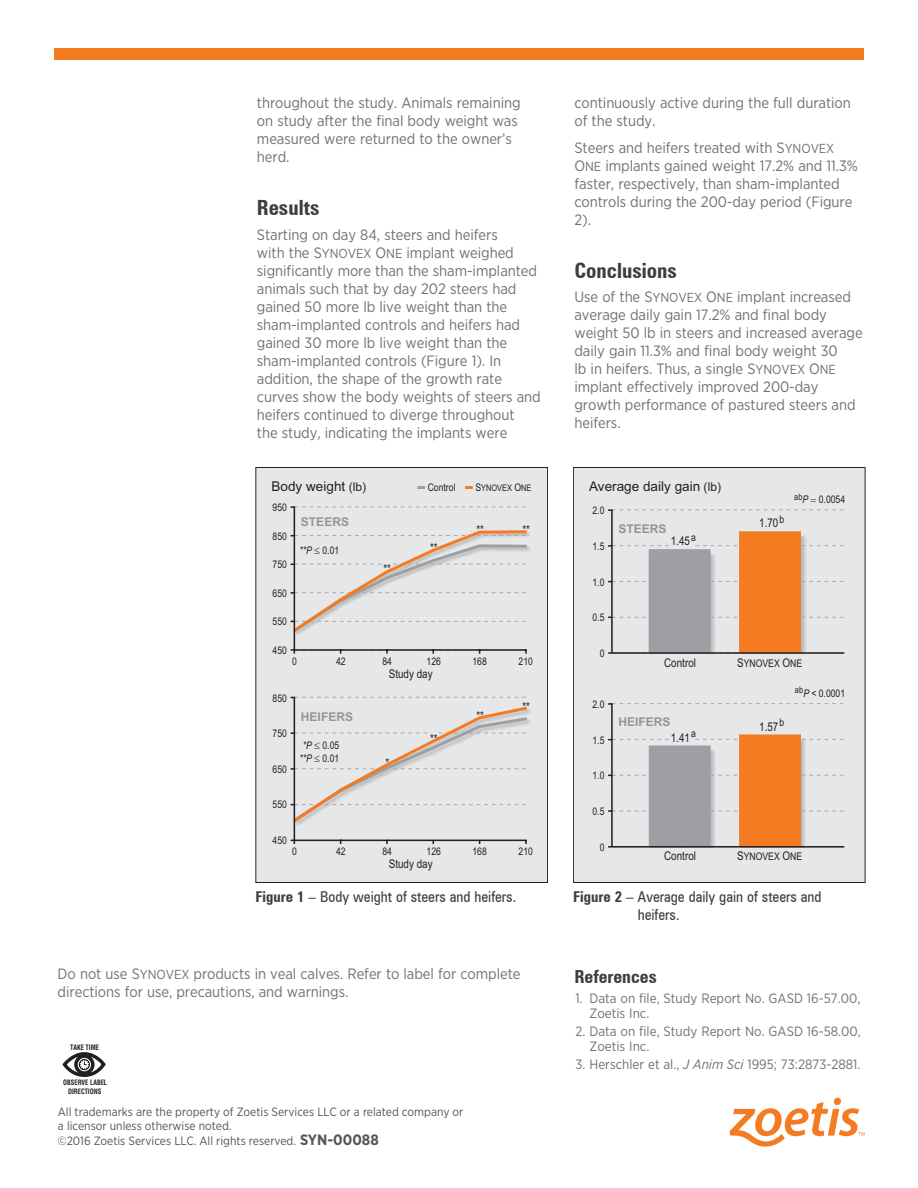
<style>
.page{position:relative;width:918px;height:1188px;background:#fff}
.page>*{position:absolute;margin:0;border:0;box-sizing:border-box;transform-origin:0 0}
.t1{font:700 condensed 21px "Zurich BT";color:#3e3e3f}
.t2{font:700 condensed 18px "Zurich BT";color:#3e3e3f}
.t3{font:15px/18px "Gotham Narrow";letter-spacing:-.005em;color:#717074}
.t4{font:condensed 15px/18px "Zurich BT";color:#3e3e3f}
.t5{font:13.5px/15px "Gotham Narrow";color:#717074}
.t6{font:13.5px "Arial";color:#231f20}
.t7{font:12px/14.4px "Gotham Narrow";color:#545557}
.t8{font:12px "Arial Narrow";color:#231f20}
.t9{font:700 12px "Arial";color:#939598}
.t10{font:10.5px/12.9px "Arial Narrow";color:#231f20;text-align:center}
.t11{font:9px "Arial Narrow";color:#231f20}
.t12{font:700 condensed 7.5px/8.7px "Helvetica";color:#231f20;text-align:center;scale:.9 1}
.t13{font:700 condensed 7.35px "Helvetica";color:#231f20;scale:.9 1}
.t14{font:700 condensed 7.2px/8.4px "Helvetica";color:#231f20;text-align:center;scale:.9 1}
.s1{font-family:"Gotham Narrow Book SC870"}
.s2{font-family:"Gotham Narrow Book SC870";font-size:13.05px}
.s3{font-size:12px}
.s4{font-style:italic}
.s5{font-weight:700}
.s6{font-weight:700;font-size:15px}
</style>
<div class="page">
<div style="left:54px;top:49px;width:810px;height:11px;background:#f47b21"></div>
<div style="left:256px;top:467px;width:292px;height:415px;background:#e6e7e9"></div>
<div style="left:255px;top:467px;width:293px;height:416px;border:1px solid #231f20"></div>
<svg style="left:291px;top:697px;width:235px;height:1px"></svg>
<svg style="left:291px;top:840px;width:236px;height:4px"></svg>
<hr style="left:294px;top:697px;width:1px;height:143px;background:#231f20">
<svg style="left:291px;top:506px;width:235px;height:2px"></svg>
<svg style="left:291px;top:649px;width:236px;height:5px"></svg>
<hr style="left:294px;top:507px;width:1px;height:143px;background:#231f20">
<svg style="left:417px;top:486px;width:8px;height:3px"></svg>
<svg style="left:465px;top:486px;width:8px;height:3px"></svg>
<div style="left:573px;top:467px;width:292px;height:415px;background:#e6e7e9"></div>
<div style="left:573px;top:467px;width:293px;height:416px;border:1px solid #231f20"></div>
<svg style="left:608px;top:703px;width:236px;height:2px"></svg>
<hr style="left:611px;top:704px;width:2px;height:143px;background:#231f20">
<svg style="left:608px;top:734px;width:236px;height:114px"></svg>
<hr style="left:612px;top:846px;width:232px;height:2px;background:#231f20">
<svg style="left:608px;top:509px;width:236px;height:2px"></svg>
<hr style="left:611px;top:510px;width:2px;height:143px;background:#231f20">
<svg style="left:608px;top:531px;width:236px;height:123px"></svg>
<hr style="left:612px;top:652px;width:232px;height:2px;background:#231f20">
<svg style="left:62px;top:1052px;width:44px;height:25px"></svg>
<div style="left:834px;top:1098px;width:7px;height:7px;background:#f47b21;border-radius:50%"></div>
<svg style="left:730px;top:1102px;width:135px;height:45px"></svg>
<svg style="left:290px;top:705px;width:241px;height:122px"></svg>
<svg style="left:290px;top:529px;width:240px;height:107px"></svg>
<p class="t3" style="left:257px;top:93px;width:265px">throughout the study. Animals remaining on study after the final body weight was measured were returned to the owner’s herd.</p>
<h1 class="t1" style="left:257px;top:195px;width:64px">Results</h1>
<p class="t3" style="left:257px;top:225px;width:285px">Starting on day 84, steers and heifers<br>with the <span class="s1">S</span><span class="s2">YNOVEX</span> <span class="s1">O</span><span class="s2">NE</span> implant weighed significantly more than the sham-implanted animals such that by day 202 steers had gained 50 more lb live weight than the sham-implanted controls and heifers had gained 30 more lb live weight than the sham-implanted controls (Figure 1). In addition, the shape of the growth rate curves show the body weights of steers and heifers continued to diverge throughout<br>the study, indicating the implants were</p>
<p class="t6" style="left:272px;top:481px;width:96px">Body weight <span class="s3">(lb)</span></p>
<p class="t10" style="left:273px;top:502px;width:16px">950</p>
<p class="t10" style="left:273px;top:531px;width:16px">850</p>
<p class="t10" style="left:273px;top:559px;width:16px">750</p>
<p class="t10" style="left:273px;top:587px;width:16px">650</p>
<p class="t10" style="left:273px;top:616px;width:16px">550</p>
<p class="t10" style="left:273px;top:644px;width:16px">450</p>
<p class="t10" style="left:292px;top:656px;width:6px">0</p>
<p class="t10" style="left:428px;top:482px;width:29px">Control</p>
<p class="t10" style="left:475px;top:482px;width:7px">S</p>
<p class="t10" style="left:515px;top:482px;width:8px">O</p>
<p class="t11" style="left:481px;top:485px;width:52px">YNOVEX NE</p>
<p class="t9" style="left:301px;top:515px;width:50px">STEERS</p>
<p class="t8" style="left:476px;top:525px;width:9px">**</p>
<p class="t8" style="left:522px;top:525px;width:9px">**</p>
<p class="t8" style="left:430px;top:543px;width:9px">**</p>
<p class="t10" style="left:300px;top:545px;width:41px"><span class="s4">**P</span> 0.01</p>
<p class="t8" style="left:383px;top:565px;width:9px">**</p>
<p class="t10" style="left:336px;top:656px;width:11px">42</p>
<p class="t10" style="left:382px;top:656px;width:11px">84</p>
<p class="t10" style="left:427px;top:656px;width:16px">126</p>
<p class="t10" style="left:472px;top:656px;width:16px">168</p>
<p class="t10" style="left:519px;top:656px;width:16px">210</p>
<p class="t10" style="left:273px;top:692px;width:16px">850</p>
<p class="t10" style="left:273px;top:728px;width:16px">750</p>
<p class="t10" style="left:273px;top:764px;width:16px">650</p>
<p class="t10" style="left:273px;top:799px;width:16px">550</p>
<p class="t10" style="left:273px;top:835px;width:16px">450</p>
<p class="t9" style="left:301px;top:710px;width:54px">HEIFERS</p>
<p class="t10" style="left:300px;top:740px;width:41px"><span class="s4">*P</span> 0.05 <span class="s4">**P</span> 0.01</p>
<p class="t8" style="left:389px;top:669px;width:45px">Study day</p>
<p class="t8" style="left:385px;top:758px;width:5px">*</p>
<p class="t8" style="left:430px;top:734px;width:9px">**</p>
<p class="t8" style="left:476px;top:711px;width:9px">**</p>
<p class="t8" style="left:522px;top:702px;width:9px">**</p>
<p class="t10" style="left:292px;top:846px;width:6px">0</p>
<p class="t10" style="left:336px;top:846px;width:11px">42</p>
<p class="t10" style="left:382px;top:846px;width:11px">84</p>
<p class="t10" style="left:427px;top:846px;width:16px">126</p>
<p class="t10" style="left:472px;top:846px;width:16px">168</p>
<p class="t10" style="left:519px;top:846px;width:16px">210</p>
<p class="t8" style="left:389px;top:859px;width:45px">Study day</p>
<p class="t4" style="left:255px;top:887px;width:262px"><span class="s5">Figure 1</span> – Body weight of steers and heifers.</p>
<p class="t3" style="left:58px;top:965px;width:464px">Do not use <span class="s1">S</span><span class="s2">YNOVEX</span> products in veal calves. Refer to label for complete directions for use, precautions, and warnings.</p>
<p class="t12" style="left:69px;top:1039px;width:35px">TAKE TIME</p>
<p class="t12" style="left:61px;top:1082px;width:52px">OBSERVE LABEL<br>DIRECTIONS</p>
<p class="t13" style="left:70px;top:1043px;width:34px">TAKE TIME</p>
<p class="t13" style="left:63px;top:1085px;width:51px">OBSERVE LABEL</p>
<p class="t7" style="left:58px;top:1104px;width:407px">All trademarks are the property of Zoetis Services LLC or a related company or a licensor unless otherwise noted.<br>©2016 Zoetis Services LLC. All rights reserved. <span class="s6">SYN-00088</span></p>
<p class="t14" style="left:63px;top:1078px;width:50px">OBSERVE LABEL<br>DIRECTIONS</p>
<p class="t3" style="left:575px;top:93px;width:278px">continuously active during the full duration of the study.</p>
<p class="t3" style="left:574px;top:138px;width:285px">Steers and heifers treated with <span class="s1">S</span><span class="s2">YNOVEX </span><span class="s1">O</span><span class="s2">NE</span> implants gained weight 17.2% and 11.3% faster, respectively, than sham-implanted controls during the 200-day period (Figure 2).</p>
<h1 class="t1" style="left:574px;top:257px;width:104px">Conclusions</h1>
<p class="t3" style="left:574px;top:288px;width:290px">Use of the <span class="s1">S</span><span class="s2">YNOVEX</span> <span class="s1">O</span><span class="s2">NE</span> implant increased average daily gain 17.2% and final body weight 50 lb in steers and increased average daily gain 11.3% and final body weight 30<br>lb in heifers. Thus, a single <span class="s1">S</span><span class="s2">YNOVEX</span> <span class="s1">O</span><span class="s2">NE </span>implant effectively improved 200-day growth performance of pastured steers and heifers.</p>
<p class="t6" style="left:589px;top:481px;width:133px">Average daily gain <span class="s3">(lb)</span></p>
<p class="t10" style="left:593px;top:505px;width:14px">2.0</p>
<p class="t10" style="left:593px;top:541px;width:14px">1.5</p>
<p class="t10" style="left:593px;top:577px;width:14px">1.0</p>
<p class="t10" style="left:593px;top:612px;width:14px">0.5</p>
<p class="t10" style="left:600px;top:648px;width:6px">0</p>
<p class="t8" style="left:664px;top:658px;width:33px">Control</p>
<p class="t8" style="left:737px;top:658px;width:8px">S</p>
<p class="t8" style="left:783px;top:658px;width:9px">O</p>
<p class="t10" style="left:794px;top:494px;width:53px"><sup>ab</sup><span class="s4">P</span> 0.0054</p>
<p class="t8" style="left:759px;top:519px;width:27px">1.70<sup>b</sup></p>
<p class="t9" style="left:618px;top:521px;width:50px">STEERS</p>
<p class="t8" style="left:671px;top:537px;width:27px">1.45<sup>a</sup></p>
<p class="t10" style="left:744px;top:658px;width:60px">YNOVEX NE</p>
<p class="t10" style="left:593px;top:699px;width:14px">2.0</p>
<p class="t10" style="left:593px;top:735px;width:14px">1.5</p>
<p class="t10" style="left:593px;top:770px;width:14px">1.0</p>
<p class="t10" style="left:593px;top:806px;width:14px">0.5</p>
<p class="t10" style="left:600px;top:842px;width:6px">0</p>
<p class="t9" style="left:618px;top:715px;width:54px">HEIFERS</p>
<p class="t8" style="left:671px;top:733px;width:27px">1.41<sup>a</sup></p>
<p class="t8" style="left:759px;top:722px;width:27px">1.57<sup>b</sup></p>
<p class="t10" style="left:795px;top:687px;width:52px"><sup>ab</sup><span class="s4">P &lt;</span> 0.0001</p>
<p class="t8" style="left:664px;top:852px;width:33px">Control</p>
<p class="t8" style="left:737px;top:852px;width:8px">S</p>
<p class="t8" style="left:783px;top:852px;width:9px">O</p>
<p class="t10" style="left:744px;top:851px;width:60px">YNOVEX NE</p>
<p class="t4" style="left:638px;top:887px;width:185px;text-indent:-65px"><span class="s5">Figure 2</span> – Average daily gain of steers and heifers.</p>
<p class="t2" style="left:574px;top:966px;width:84px">References</p>
<p class="t5" style="left:589px;top:990px;width:272px;text-indent:-14px">1. Data on file, Study Report No. GASD 16-57.00,<br>Zoetis Inc.</p>
<p class="t5" style="left:589px;top:1023px;width:273px;text-indent:-14px">2. Data on file, Study Report No. GASD 16-58.00,<br>Zoetis Inc.</p>
<p class="t5" style="left:575px;top:1057px;width:287px">3. Herschler et al., <span class="s4">J Anim Sci</span> 1995; 73:2873-2881.</p>
</div>
